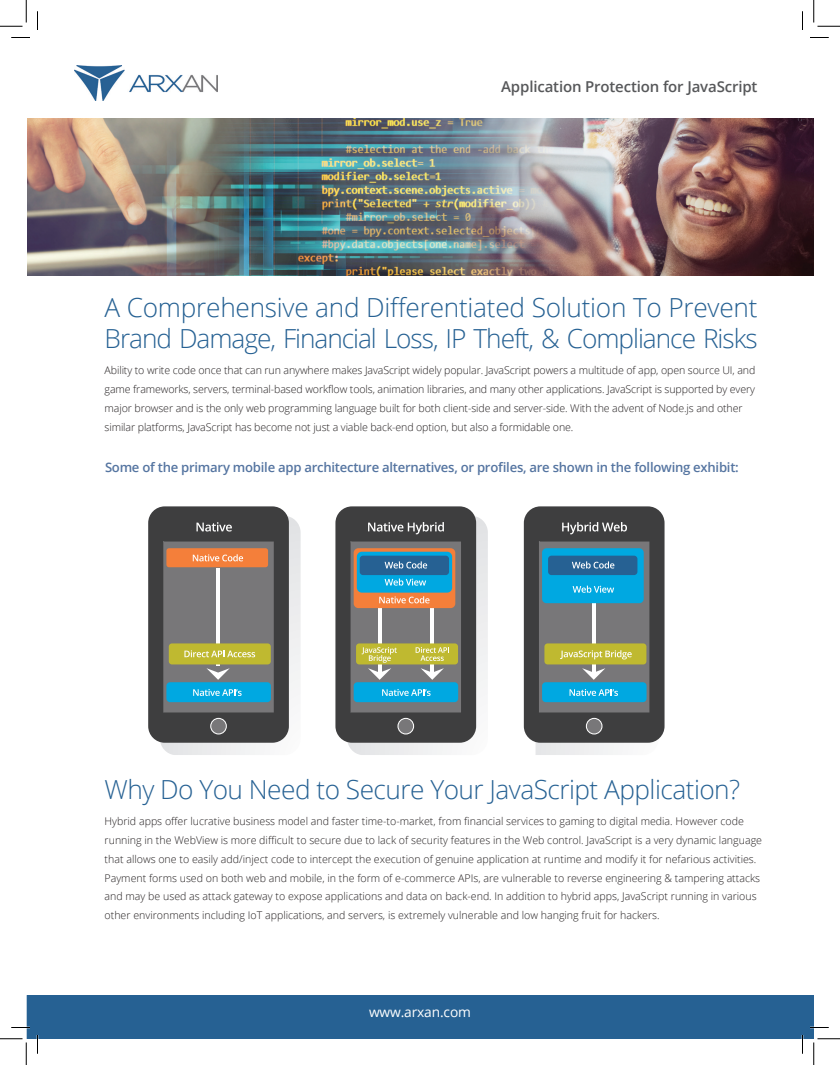
<style>
.page{position:relative;width:840px;height:1065px;background:#fff}
.page>*{position:absolute;margin:0;border:0;box-sizing:border-box;transform-origin:0 0}
.t1{font:300 26.25px/31.5px "Open Sans";letter-spacing:-.02em;color:#266193}
.t2{font:600 15px "Open Sans";letter-spacing:-.01em;color:#57585a}
.t3{font:13.75px "Open Sans";letter-spacing:-.01em;color:#fff}
.t4{font:600 13.12px "Open Sans";letter-spacing:-.02em;color:#5575a1}
.t5{font:300 10.62px/18.8px "Open Sans";color:#231f20}
</style>
<div class="page">
<img style="left:28px;top:118px;width:786px;height:158px">
<img style="left:75px;top:65px;width:143px;height:35px">
<svg style="left:148px;top:506px;width:153px;height:249px;background:#777973"></svg>
<svg style="left:335px;top:506px;width:153px;height:249px;background:#75817f"></svg>
<svg style="left:524px;top:506px;width:141px;height:249px;background:#59777c"></svg>
<svg style="left:11px;top:37px;width:19px;height:1px"></svg>
<svg style="left:810px;top:37px;width:19px;height:1px"></svg>
<svg style="left:37px;top:11px;width:1px;height:19px"></svg>
<svg style="left:802px;top:11px;width:1px;height:19px"></svg>
<svg style="left:0;top:0;width:27px;height:27px"></svg>
<svg style="left:814px;top:0;width:26px;height:27px"></svg>
<svg style="left:0;top:995px;width:840px;height:70px"></svg>
<h2 class="t2" style="left:501px;top:76px;width:258px">Application Protection for JavaScript</h2>
<h1 class="t1" style="left:105px;top:291px;width:654px">A Comprehensive and Differentiated Solution To Prevent<br>Brand Damage, Financial Loss, IP Theft, &amp; Compliance Risks</h1>
<p class="t5" style="left:105px;top:361px;width:652px">Ability to write code once that can run anywhere makes JavaScript widely popular. JavaScript powers a multitude of app, open source UI, and game frameworks, servers, terminal-based workflow tools, animation libraries, and many other applications. JavaScript is supported by every major browser and is the only web programming language built for both client-side and server-side. With the advent of Node.js and other similar platforms, JavaScript has become not just a viable back-end option, but also a formidable one.</p>
<p class="t4" style="left:105px;top:459px;width:635px">Some of the primary mobile app architecture alternatives, or profiles, are shown in the following exhibit:</p>
<h1 class="t1" style="left:105px;top:773px;width:637px">Why Do You Need to Secure Your JavaScript Application?</h1>
<p class="t5" style="left:105px;top:812px;width:659px">Hybrid apps offer lucrative business model and faster time-to-market, from financial services to gaming to digital media. However code running in the WebView is more difficult to secure due to lack of security features in the Web control. JavaScript is a very dynamic language that allows one to easily add/inject code to intercept the execution of genuine application at runtime and modify it for nefarious activities.<br>Payment forms used on both web and mobile, in the form of e-commerce APIs, are vulnerable to reverse engineering &amp; tampering attacks and may be used as attack gateway to expose applications and data on back-end. In addition to hybrid apps, JavaScript running in various other environments including IoT applications, and servers, is extremely vulnerable and low hanging fruit for hackers.</p>
<p class="t3" style="left:369px;top:1003px;width:103px">www.arxan.com</p>
</div>
